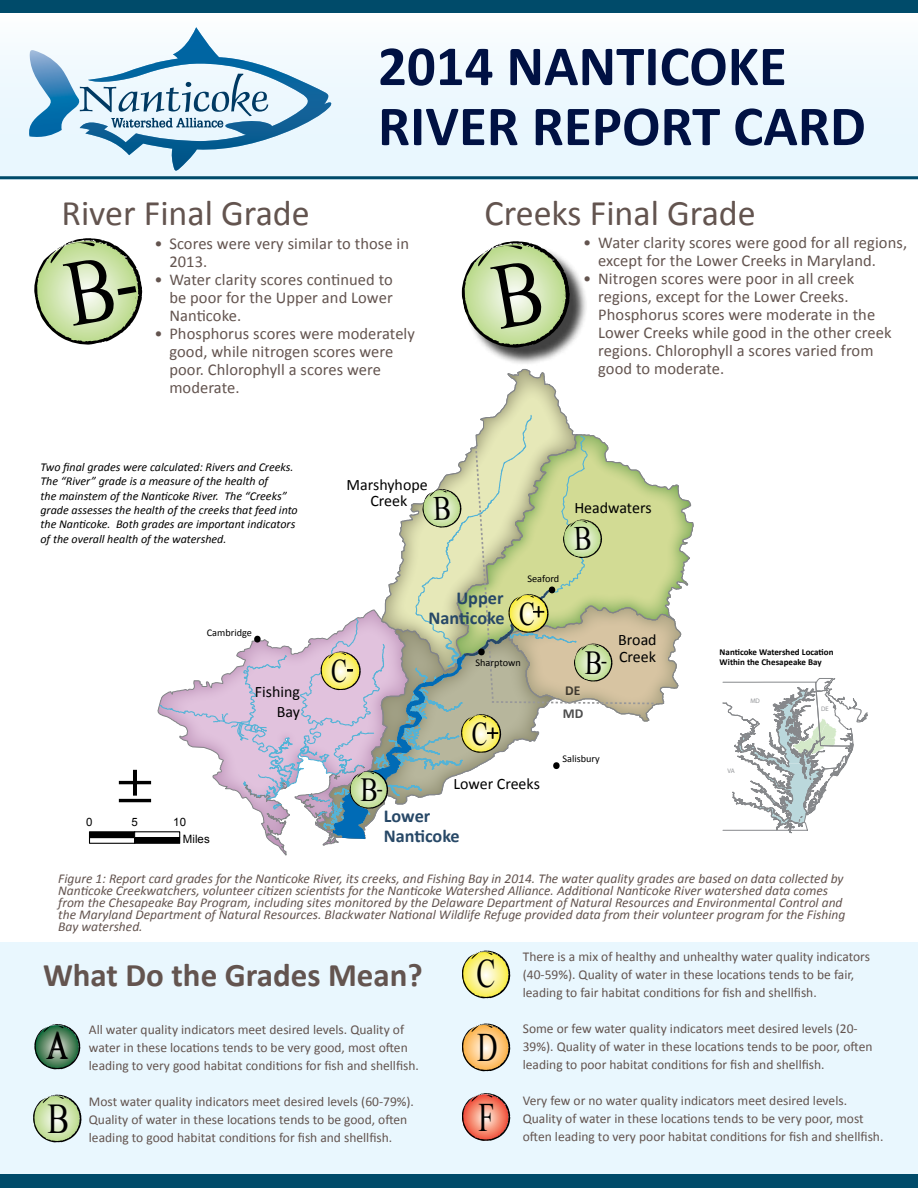
<style>
.page{position:relative;width:918px;height:1188px;background:#fff}
.page>*{position:absolute;margin:0;border:0;box-sizing:border-box;transform-origin:0 0}
.t1{font:700 57px/60px "Calibri";color:#001143}
.t2{font:56.7px "ESRI North";color:#000;scale:1.1 1}
.t3{font:54.15px "ESRI Default Marker";color:#000}
.t4{font:42.3px "Times New Roman";color:#000;scale:.77 1}
.t5{font:40.35px/72px "Times New Roman";color:#000;text-align:justify;scale:.7 1}
.t6{font:38.25px "Times New Roman";color:#000;scale:.7 1}
.t7{font:36px "Calibri";color:#63544f}
.t8{font:33.75px "Times New Roman";color:#000;scale:.77 1}
.t9{font:700 33px "Calibri";color:#63544f}
.t10{font:33px "Times New Roman";color:#000;scale:.71 1}
.t11{font:19.35px "Times New Roman";color:#000}
.t12{font:700 18.15px/19.4px "Calibri";color:#274867;text-align:right}
.t13{font:16.5px/18px "Calibri";letter-spacing:.005em;color:#63544f}
.t14{font:15.9px/15.9px "Calibri";color:#000;text-align:center}
.t15{font:700 13.65px "Calibri";color:rgb(0 0 0/.7)}
.t16{font:13.5px/18px "Calibri";color:#63544f}
.t17{font:italic 13.5px/12px "Calibri";color:#63544f}
.t18{font:italic 12px/14.4px "Calibri";color:#000}
.t19{font:11.55px/17.2px "Arial";color:#000}
.t20{font:10.2px "Calibri";color:#000}
.t21{font:700 9px/10.8px "Calibri";color:#000}
.t22{font:6.6px "Myriad Pro";color:#939598}
</style>
<div class="page">
<div style="left:0;top:942px;width:918px;height:242px;background:#e9f7fe"></div>
<div style="left:0;top:14px;width:918px;height:165px;background:#e9f7fe"></div>
<hr style="left:0;top:176px;width:918px;height:3px;background:#004b6a">
<div style="left:0;top:0;width:918px;height:13px;background:#004b6a"></div>
<svg style="left:27px;top:27px;width:306px;height:144px"></svg>
<svg style="left:462px;top:950px;width:49px;height:49px"></svg>
<svg style="left:462px;top:1023px;width:49px;height:49px"></svg>
<svg style="left:462px;top:1093px;width:49px;height:48px"></svg>
<div style="left:89px;top:837px;width:46px;height:7px;border:1px solid #000"></div>
<div style="left:90px;top:832px;width:45px;height:6px;background:#000"></div>
<div style="left:89px;top:831px;width:46px;height:7px;border:1px solid #000"></div>
<div style="left:135px;top:838px;width:45px;height:5px;background:#000"></div>
<div style="left:134px;top:837px;width:46px;height:7px;border:1px solid #000"></div>
<div style="left:134px;top:831px;width:46px;height:7px;border:1px solid #000"></div>
<div style="left:0;top:1175px;width:918px;height:13px;background:#004b6a"></div>
<svg style="left:33px;top:1095px;width:49px;height:48px"></svg>
<svg style="left:34px;top:1024px;width:47px;height:46px"></svg>
<svg style="left:723px;top:678px;width:145px;height:155px"></svg>
<div style="left:464px;top:244px;width:124px;height:122px;background:#000;opacity:.75"></div>
<svg style="left:157px;top:369px;width:537px;height:487px"></svg>
<svg style="left:34px;top:238px;width:109px;height:107px"></svg>
<svg style="left:461px;top:241px;width:112px;height:113px"></svg>
<h1 class="t1" style="left:378px;top:36px;width:489px">2014 NANTICOKE<br>RIVER REPORT CARD</h1>
<h3 class="t7" style="left:62px;top:190px;width:250px">River Final Grade</h3>
<h3 class="t7" style="left:484px;top:190px;width:273px">Creeks Final Grade</h3>
<p class="t13" style="left:598px;top:233px;width:310px;text-indent:-15px">• Water clarity scores were good for all regions, except for the Lower Creeks in Maryland.</p>
<p class="t13" style="left:598px;top:269px;width:295px;text-indent:-15px">• Nitrogen scores were poor in all creek regions, except for the Lower Creeks.<br>Phosphorus scores were moderate in the Lower Creeks while good in the other creek regions. Chlorophyll a scores varied from good to moderate.</p>
<p class="t13" style="left:169px;top:234px;width:241px;text-indent:-15px">• Scores were very similar to those in<br>2013.</p>
<p class="t13" style="left:169px;top:270px;width:225px;text-align:justify;text-indent:-15px">• Water clarity scores continued to be poor for the Upper and Lower Nanticoke.</p>
<p class="t13" style="left:169px;top:324px;width:247px;text-indent:-15px">• Phosphorus scores were moderately good, while nitrogen scores were poor. Chlorophyll a scores were moderate.</p>
<p class="t18" style="left:40px;top:459px;width:259px">Two final grades were calculated: Rivers and Creeks.<br>The “River” grade is a measure of the health of<br>the mainstem of the Nanticoke River. The “Creeks” grade assesses the health of the creeks that feed into the Nanticoke. Both grades are important indicators of the overall health of the watershed.</p>
<p class="t20" style="left:207px;top:626px;width:47px">Cambridge</p>
<h3 class="t3" style="left:251px;top:590px;width:13px">.</h3>
<h2 class="t2" style="left:116px;top:748px;width:35px">±</h2>
<p class="t19" style="left:86px;top:814px;width:8px">0</p>
<p class="t19" style="left:131px;top:814px;width:8px">5</p>
<p class="t19" style="left:183px;top:814px;width:28px;text-indent:-10px">10<br>Miles</p>
<p class="t14" style="left:255px;top:683px;width:47px;line-height:19.2px;text-align:right">Fishing<br>Bay</p>
<p class="t14" style="left:347px;top:476px;width:83px">Marshyhope<br>Creek</p>
<p class="t14" style="left:574px;top:500px;width:79px">Headwaters</p>
<h3 class="t10" style="left:331px;top:649px;width:33px">C<sup>-</sup></h3>
<h3 class="t12" style="left:429px;top:589px;width:78px">Upper<br>Nanticoke</h3>
<h3 class="t3" style="left:475px;top:603px;width:13px">.</h3>
<p class="t20" style="left:527px;top:572px;width:33px">Seaford</p>
<h3 class="t3" style="left:546px;top:541px;width:13px">.</h3>
<h3 class="t10" style="left:519px;top:591px;width:24px">C</h3>
<h3 class="t11" style="left:533px;top:599px;width:12px">+</h3>
<p class="t20" style="left:476px;top:657px;width:47px">Sharptown</p>
<h3 class="t8" style="left:585px;top:640px;width:31px">B<sup>-</sup></h3>
<p class="t14" style="left:618px;top:631px;width:40px;line-height:17.1px;text-align:left">Broad<br>Creek</p>
<p class="t15" style="left:565px;top:682px;width:17px">DE</p>
<h3 class="t8" style="left:360px;top:767px;width:31px">B<sup>-</sup></h3>
<h3 class="t10" style="left:472px;top:711px;width:39px">C<sup>+</sup></h3>
<p class="t14" style="left:453px;top:776px;width:88px">Lower Creeks</p>
<h3 class="t12" style="left:384px;top:807px;width:78px;text-align:left">Lower<br>Nanticoke</h3>
<p class="t15" style="left:563px;top:705px;width:22px">MD</p>
<p class="t20" style="left:562px;top:752px;width:39px">Salisbury</p>
<h3 class="t3" style="left:550px;top:717px;width:13px">.</h3>
<p class="t21" style="left:720px;top:646px;width:115px">Nanticoke Watershed Location<br>Within the Chesapeake Bay</p>
<p class="t22" style="left:750px;top:697px;width:11px">MD</p>
<p class="t22" style="left:728px;top:766px;width:9px">VA</p>
<p class="t22" style="left:821px;top:705px;width:9px">DE</p>
<p class="t17" style="left:58px;top:872px;width:789px">Figure 1: Report card grades for the Nanticoke River, its creeks, and Fishing Bay in 2014. The water quality grades are based on data collected by Nanticoke Creekwatchers, volunteer citizen scientists for the Nanticoke Watershed Alliance. Additional Nanticoke River watershed data comes from the Chesapeake Bay Program, including sites monitored by the Delaware Department of Natural Resources and Environmental Control and the Maryland Department of Natural Resources. Blackwater National Wildlife Refuge provided data from their volunteer program for the Fishing Bay watershed.</p>
<p class="t16" style="left:523px;top:947px;width:349px">There is a mix of healthy and unhealthy water quality indicators (40-59%). Quality of water in these locations tends to be fair, leading to fair habitat conditions for fish and shellfish.</p>
<p class="t16" style="left:523px;top:1019px;width:351px">Some or few water quality indicators meet desired levels (20-<br>39%). Quality of water in these locations tends to be poor, often leading to poor habitat conditions for fish and shellfish.</p>
<p class="t16" style="left:523px;top:1091px;width:362px">Very few or no water quality indicators meet desired levels.<br>Quality of water in these locations tends to be very poor, most often leading to very poor habitat conditions for fish and shellfish.</p>
<h3 class="t5" style="left:477px;top:937px;width:32px">C D F</h3>
<h3 class="t9" style="left:43px;top:954px;width:381px">What Do the Grades Mean?</h3>
<p class="t16" style="left:89px;top:1020px;width:332px">All water quality indicators meet desired levels. Quality of water in these locations tends to be very good, most often leading to very good habitat conditions for fish and shellfish.</p>
<p class="t16" style="left:89px;top:1092px;width:327px">Most water quality indicators meet desired levels (60-79%).<br>Quality of water in these locations tends to be good, often</p>
<h3 class="t6" style="left:48px;top:1020px;width:29px">A</h3>
<h3 class="t4" style="left:48px;top:1090px;width:30px">B</h3>
<p class="t16" style="left:89px;top:1128px;width:305px">leading to good habitat conditions for fish and shellfish.</p>
</div>
